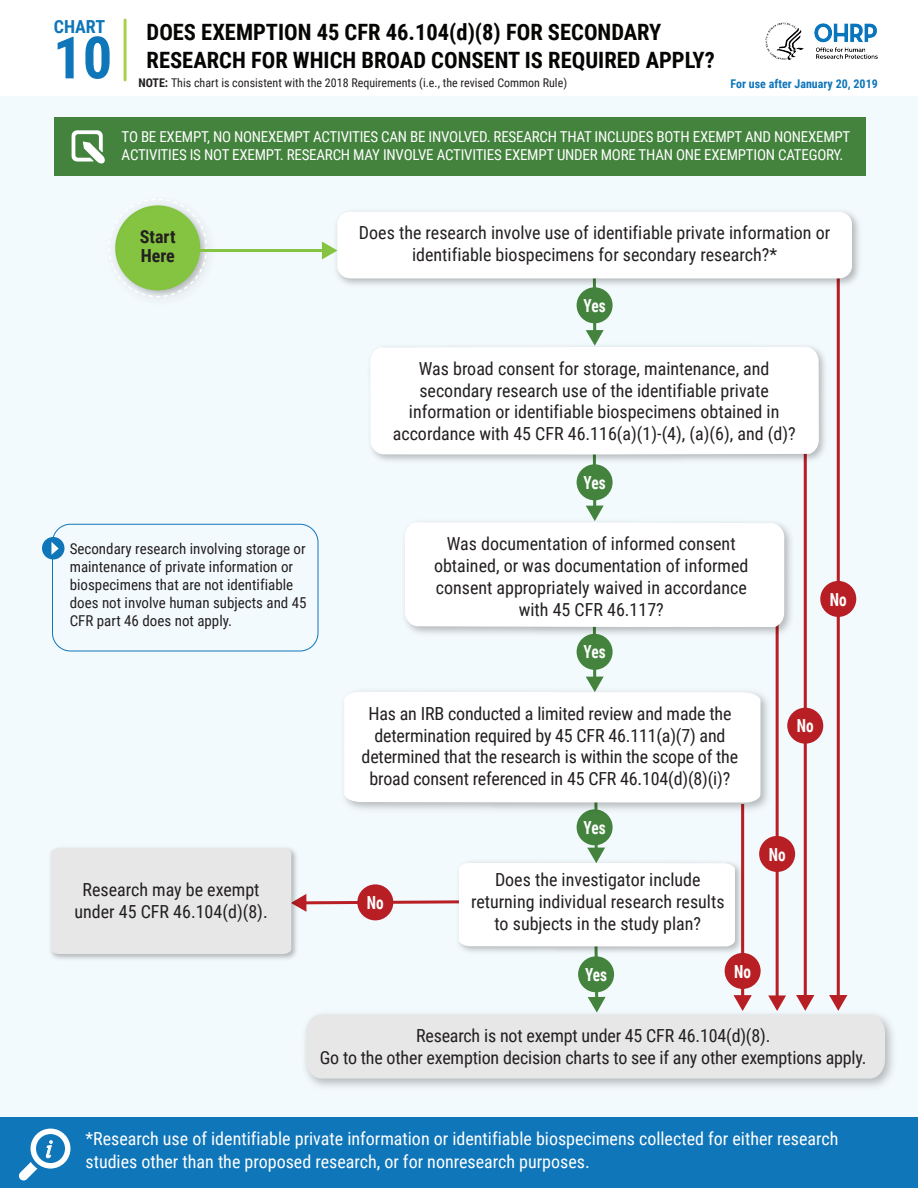
<style>
.page{position:relative;width:918px;height:1188px;background:#fff}
.page>*{position:absolute;margin:0;border:0;box-sizing:border-box;transform-origin:0 0}
.t1{font:700 58.5px "Roboto Condensed";color:#0f76ba}
.t2{font:italic 25.2px "Amasis MT Std";color:#fff}
.t3{font:700 22.5px/28.2px "Roboto Condensed";color:#050504}
.t4{font:18px/21.8px "Roboto Condensed";color:#231f20;text-align:center}
.t5{font:18px/22.5px "Roboto Condensed";color:#fff}
.t6{font:700 18px "Roboto Condensed";color:#fff;scale:.85 1}
.t7{font:700 18px/18.8px "Roboto Condensed";color:#231f20}
.t8{font:700 18px "Roboto Condensed";color:#0f76ba}
.t9{font:15px/18px "Roboto Condensed";letter-spacing:-.015em;color:#fff}
.t10{font:15px/18px "Roboto Condensed";color:#231f20}
.t11{font:12px "Roboto Condensed";color:#231f20}
.t12{font:700 12px "Roboto Condensed";color:#0f76ba}
.s1{font-weight:700}
</style>
<div class="page">
<div style="left:0;top:97px;width:917px;height:1091px;background:#f3fafd"></div>
<hr style="left:124px;top:20px;width:3px;height:60px;background:#a9d049">
<div style="left:54px;top:117px;width:812px;height:59px;background:#43833d"></div>
<svg style="left:72px;top:130px;width:33px;height:34px"></svg>
<div style="left:0;top:1118px;width:918px;height:70px;background:#0f76ba"></div>
<svg style="left:19px;top:1129px;width:51px;height:52px"></svg>
<svg style="left:594px;top:845px;width:4px;height:3px"></svg>
<hr style="left:593px;top:267px;width:3px;height:66px;background:#43833d">
<svg style="left:586px;top:330px;width:18px;height:11px"></svg>
<div style="left:578px;top:289px;width:33px;height:33px;background:#43833d;border-radius:50%"></div>
<div style="left:577px;top:287px;width:36px;height:36px;border:3px solid #43833d;border-radius:50%"></div>
<hr style="left:593px;top:442px;width:3px;height:66px;background:#43833d">
<div style="left:578px;top:466px;width:33px;height:33px;background:#43833d;border-radius:50%"></div>
<div style="left:577px;top:464px;width:36px;height:36px;border:3px solid #43833d;border-radius:50%"></div>
<hr style="left:593px;top:613px;width:3px;height:66px;background:#43833d">
<svg style="left:586px;top:677px;width:18px;height:8px"></svg>
<div style="left:578px;top:635px;width:33px;height:33px;background:#43833d;border-radius:50%"></div>
<div style="left:577px;top:634px;width:36px;height:36px;border:3px solid #43833d;border-radius:50%"></div>
<div style="left:578px;top:811px;width:33px;height:33px;background:#43833d;border-radius:50%"></div>
<div style="left:577px;top:809px;width:36px;height:36px;border:3px solid #43833d;border-radius:50%"></div>
<hr style="left:837px;top:267px;width:3px;height:731px;background:#b71f24">
<div style="left:822px;top:582px;width:33px;height:33px;background:#b71f24;border-radius:50%"></div>
<div style="left:820px;top:581px;width:36px;height:36px;border:3px solid #b71f24;border-radius:50%"></div>
<hr style="left:804px;top:443px;width:3px;height:555px;background:#b71f24">
<div style="left:789px;top:709px;width:33px;height:33px;background:#b71f24;border-radius:50%"></div>
<div style="left:787px;top:708px;width:36px;height:36px;border:3px solid #b71f24;border-radius:50%"></div>
<hr style="left:776px;top:606px;width:3px;height:392px;background:#b71f24">
<hr style="left:741px;top:804px;width:3px;height:194px;background:#b71f24">
<div style="left:761px;top:837px;width:33px;height:33px;background:#b71f24;border-radius:50%"></div>
<div style="left:759px;top:836px;width:36px;height:36px;border:3px solid #b71f24;border-radius:50%"></div>
<img style="left:375px;top:341px;width:450px;height:126px">
<div style="left:371px;top:347px;width:448px;height:108px;background:#fff"></div>
<img style="left:404px;top:527px;width:387px;height:113px">
<svg style="left:405px;top:506px;width:379px;height:121px"></svg>
<img style="left:347px;top:685px;width:421px;height:132px">
<div style="left:344px;top:692px;width:417px;height:110px;background:#fff"></div>
<img style="left:340px;top:211px;width:519px;height:79px">
<svg style="left:51px;top:848px;width:834px;height:231px"></svg>
<div style="left:580px;top:958px;width:33px;height:33px;background:#43833d;border-radius:50%"></div>
<div style="left:578px;top:956px;width:36px;height:36px;border:3px solid #43833d;border-radius:50%"></div>
<div style="left:359px;top:886px;width:33px;height:33px;background:#b71f24;border-radius:50%"></div>
<div style="left:357px;top:884px;width:36px;height:36px;border:3px solid #b71f24;border-radius:50%"></div>
<img style="left:111px;top:202px;width:97px;height:96px">
<div style="left:108px;top:198px;width:99px;height:99px;border:2px dashed #fff;border-radius:50%"></div>
<hr style="left:200px;top:249px;width:125px;height:3px;background:#84c440">
<div style="left:322px;top:212px;width:530px;height:66px;background:#fff"></div>
<div style="left:52px;top:524px;width:266px;height:127px;border:1px solid #0f76ba;border-radius:18px"></div>
<div style="left:42px;top:537px;width:22px;height:23px;background:#0f76ba;border-radius:50%"></div>
<svg style="left:51px;top:542px;width:8px;height:13px"></svg>
<img style="left:765px;top:22px;width:113px;height:38px">
<h2 class="t8" style="left:54px;top:14px;width:53px">CHART</h2>
<h2 class="t1" style="left:53px;top:17px;width:61px">10</h2>
<h2 class="t3" style="left:147px;top:17px;width:570px">DOES EXEMPTION 45 CFR 46.104(d)(8) FOR SECONDARY<br>RESEARCH FOR WHICH BROAD CONSENT IS REQUIRED APPLY?</h2>
<p class="t11" style="left:138px;top:74px;width:430px"><span class="s1">NOTE:</span> This chart is consistent with the 2018 Requirements (i.e., the revised Common Rule)</p>
<p class="t12" style="left:731px;top:75px;width:149px">For use after January 20, 2019</p>
<p class="t9" style="left:122px;top:127px;width:730px">TO BE EXEMPT, NO NONEXEMPT ACTIVITIES CAN BE INVOLVED. RESEARCH THAT INCLUDES BOTH EXEMPT AND NONEXEMPT<br>ACTIVITIES IS NOT EXEMPT. RESEARCH MAY INVOLVE ACTIVITIES EXEMPT UNDER MORE THAN ONE EXEMPTION CATEGORY.</p>
<p class="t7" style="left:140px;top:227px;width:37px">Start<br>Here</p>
<p class="t4" style="left:359px;top:222px;width:473px">Does the research involve use of identifiable private information or identifiable biospecimens for secondary research?*</p>
<p class="t6" style="left:584px;top:293px;width:27px">Yes</p>
<p class="t4" style="left:393px;top:357px;width:404px">Was broad consent for storage, maintenance, and secondary research use of the identifiable private information or identifiable biospecimens obtained in accordance with 45 CFR 46.116(a)(1)-(4), (a)(6), and (d)?</p>
<p class="t6" style="left:584px;top:470px;width:27px">Yes</p>
<p class="t10" style="left:70px;top:539px;width:238px">Secondary research involving storage or maintenance of private information or biospecimens that are not identifiable does not involve human subjects and 45<br>CFR part 46 does not apply.</p>
<p class="t4" style="left:434px;top:533px;width:316px">Was documentation of informed consent obtained, or was documentation of informed consent appropriately waived in accordance with 45 CFR 46.117?</p>
<p class="t6" style="left:584px;top:639px;width:27px">Yes</p>
<p class="t6" style="left:830px;top:587px;width:21px">No</p>
<p class="t4" style="left:74px;top:878px;width:195px">Research may be exempt under 45 CFR 46.104(d)(8).</p>
<p class="t4" style="left:362px;top:702px;width:378px">Has an IRB conducted a limited review and made the determination required by 45 CFR 46.111(a)(7) and determined that the research is within the scope of the broad consent referenced in 45 CFR 46.104(d)(8)(i)?</p>
<p class="t6" style="left:367px;top:890px;width:21px">No</p>
<p class="t6" style="left:584px;top:815px;width:27px">Yes</p>
<p class="t4" style="left:471px;top:869px;width:255px">Does the investigator include returning individual research results to subjects in the study plan?</p>
<p class="t6" style="left:585px;top:962px;width:27px">Yes</p>
<p class="t6" style="left:734px;top:959px;width:21px">No</p>
<p class="t6" style="left:797px;top:713px;width:21px">No</p>
<p class="t6" style="left:769px;top:842px;width:21px">No</p>
<p class="t4" style="left:320px;top:1024px;width:548px">Research is not exempt under 45 CFR 46.104(d)(8).<br>Go to the other exemption decision charts to see if any other exemptions apply.</p>
<h2 class="t2" style="left:45px;top:1135px;width:8px">i</h2>
<p class="t5" style="left:85px;top:1127px;width:754px">*Research use of identifiable private information or identifiable biospecimens collected for either research studies other than the proposed research, or for nonresearch purposes.</p>
</div>
